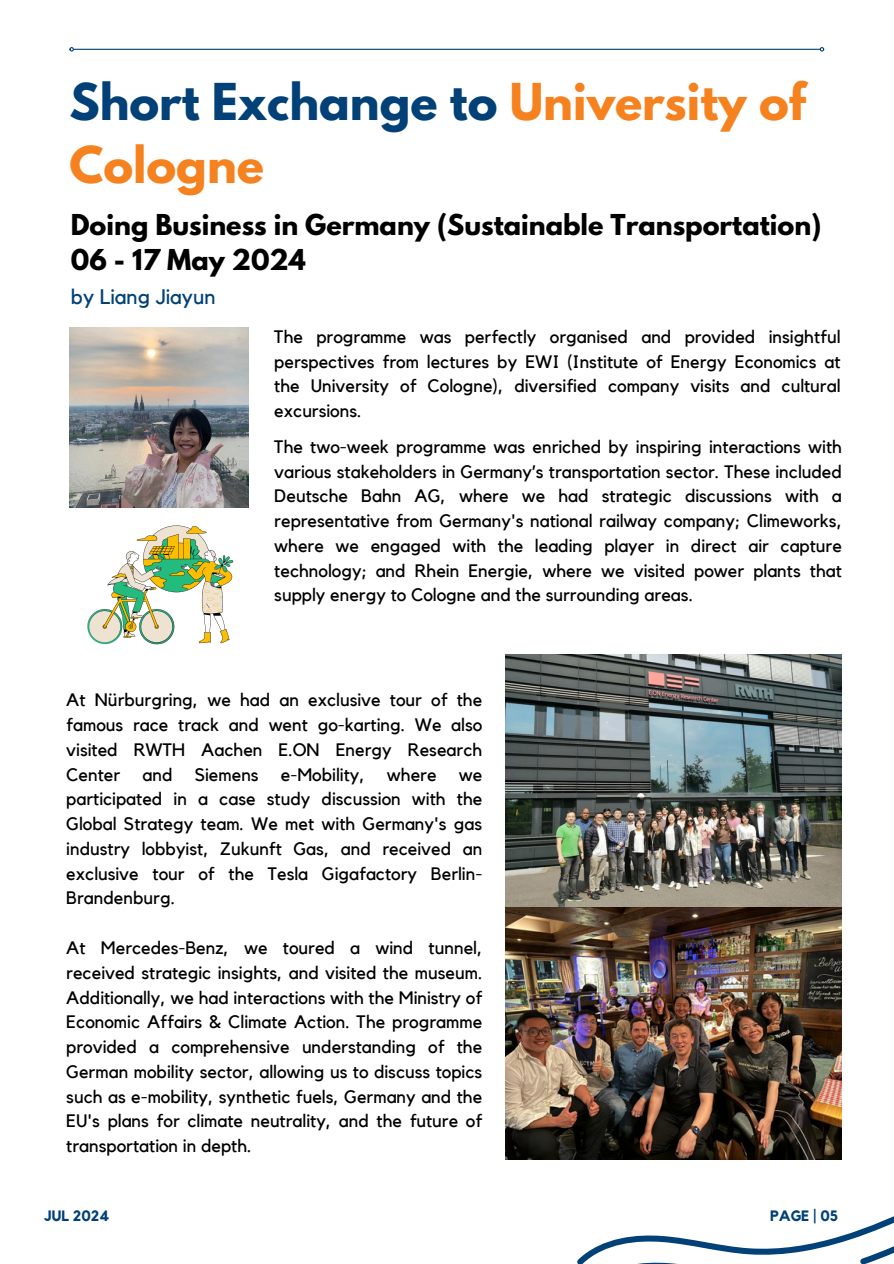
<style>
.page{position:relative;width:894px;height:1264px;background:#fff}
.page>*{position:absolute;margin:0;border:0;box-sizing:border-box;transform-origin:0 0}
.t1{font:700 45px/63px "League Spartan";color:#f5821f}
.t2{font:700 25.5px/34.8px "League Spartan";color:#000}
.t3{font:21px "Kollektif";color:#014177}
.t4{font:18px/24.8px "Kollektif";color:#000;text-align:justify}
.t5{font:700 15px "Kollektif";color:#014177}
.s1{color:#014177}
</style>
<div class="page">
<hr style="left:74px;top:49px;width:745px;height:1px;background:#014177">
<svg style="left:69px;top:47px;width:5px;height:5px"></svg>
<svg style="left:819px;top:47px;width:5px;height:5px"></svg>
<svg style="left:580px;top:1128px;width:313px;height:135px"></svg>
<img style="left:505px;top:654px;width:336px;height:505px">
<svg style="left:87px;top:525px;width:146px;height:119px"></svg>
<img style="left:69px;top:328px;width:180px;height:179px">
<p class="t1" style="left:69px;top:76px;width:737px"><span class="s1">Short Exchange to</span> University of<br>Cologne</p>
<p class="t2" style="left:71px;top:211px;width:752px">Doing Business in Germany (Sustainable Transportation)<br>06 - 17 May 2024</p>
<p class="t3" style="left:71px;top:287px;width:146px">by Liang Jiayun</p>
<h4 class="t4" style="left:274px;top:325px;width:567px">The programme was perfectly organised and provided insightful perspectives from lectures by EWI (Institute of Energy Economics at the University of Cologne), diversified company visits and cultural excursions.</h4>
<p class="t4" style="left:274px;top:435px;width:569px">The two-week programme was enriched by inspiring interactions with various stakeholders in Germany’s transportation sector. These included Deutsche Bahn AG, where we had strategic discussions with a representative from Germany's national railway company; Climeworks, where we engaged with the leading player in direct air capture technology; and Rhein Energie, where we visited power plants that supply energy to Cologne and the surrounding areas.</p>
<h4 class="t4" style="left:66px;top:688px;width:417px">At Nürburgring, we had an exclusive tour of the famous race track and went go-karting. We also visited RWTH Aachen E.ON Energy Research Center and Siemens e-Mobility, where we participated in a case study discussion with the Global Strategy team. We met with Germany's gas industry lobbyist, Zukunft Gas, and received an exclusive tour of the Tesla Gigafactory Berlin-Brandenburg.</h4>
<p class="t4" style="left:66px;top:936px;width:417px">At Mercedes-Benz, we toured a wind tunnel, received strategic insights, and visited the museum.<br>Additionally, we had interactions with the Ministry of Economic Affairs &amp; Climate Action. The programme provided a comprehensive understanding of the German mobility sector, allowing us to discuss topics such as e-mobility, synthetic fuels, Germany and the EU's plans for climate neutrality, and the future of transportation in depth.</p>
<h4 class="t5" style="left:44px;top:1208px;width:67px">JUL 2024</h4>
<h4 class="t5" style="left:770px;top:1208px;width:69px">PAGE | 05</h4>
</div>
